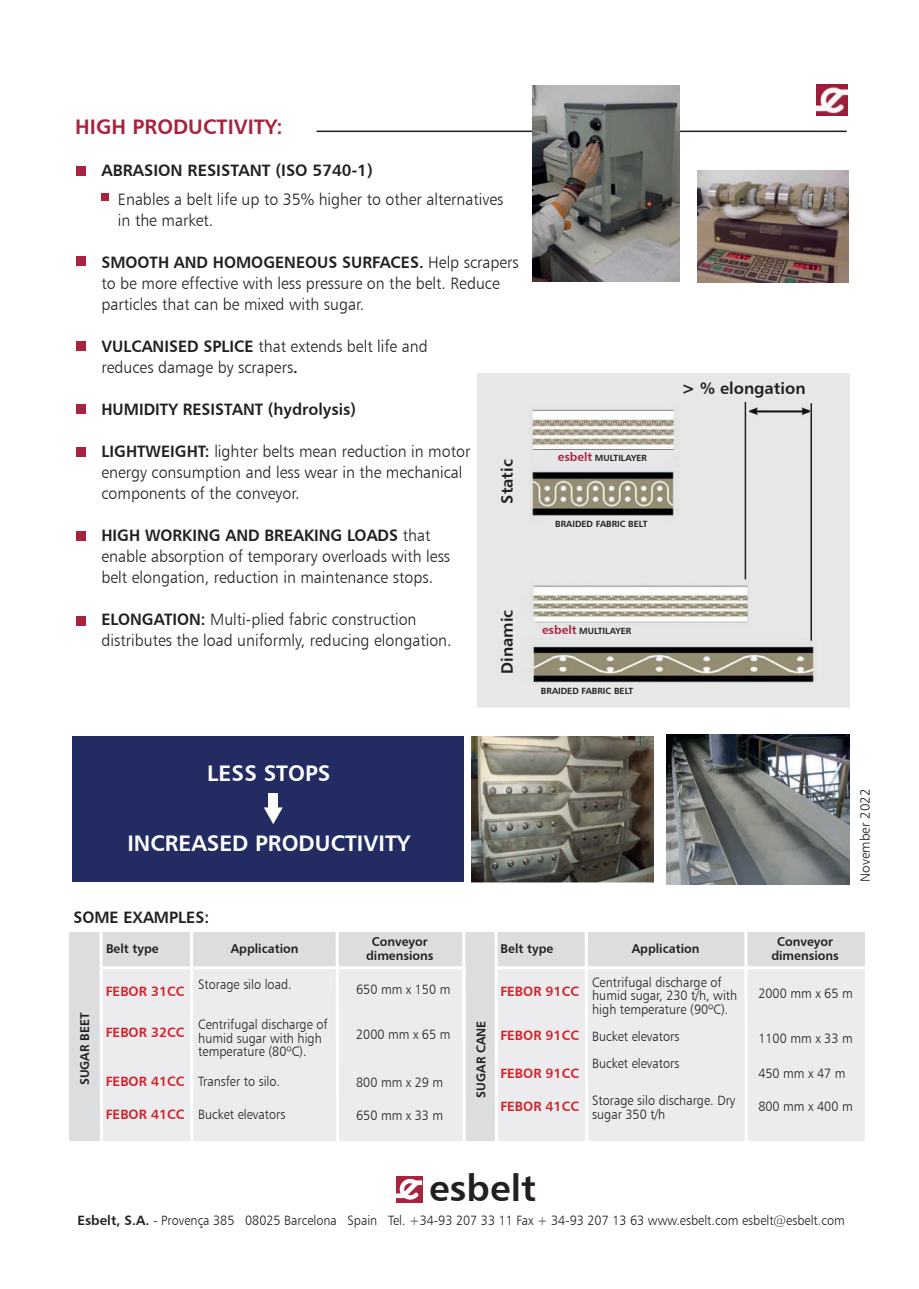
<style>
.page{position:relative;width:919px;height:1289px;background:#fff}
.page>*{position:absolute;margin:0;border:0;box-sizing:border-box;transform-origin:0 0}
.t1{font:37.2px "Humanist 777 BT Bold B";color:#231f20}
.t2{font:22.5px "Humanist 777 BT Bold B";color:#fff}
.t3{font:21px "Humanist 777 BT Bold B";color:#a9233d}
.t4{font:16.5px/21px "Humanist 777 BT Light B";color:#231f20}
.t5{font:16.5px "Humanist 777 BT Bold B";color:#231f20}
.t6{font:13.5px/13.5px "Humanist 777 BT Light B";color:#231f20;scale:.94 1}
.t7{font:13.5px "Humanist 777 BT Bold B";color:#d1232a}
.t8{font:13.5px "Humanist 777 BT Light B";color:#231f20}
.t9{font:12.75px/13.5px "Humanist 777 BT Bold B";color:#231f20;text-align:center}
.t10{font:9px "Humanist 777 BT Bold B";color:#231f20}
.s1{font-family:"Humanist 777 BT Light B"}
.s2{font-family:"Humanist 777 BT Bold B"}
.s3{font-size:12px;color:#a9233d}
</style>
<div class="page">
<div style="left:396px;top:1176px;width:26px;height:26px;background:#a9233d"></div>
<svg style="left:396px;top:1178px;width:26px;height:21px"></svg>
<img style="left:697px;top:170px;width:151px;height:112px">
<img style="left:472px;top:736px;width:181px;height:146px">
<img style="left:666px;top:735px;width:183px;height:149px">
<img style="left:477px;top:373px;width:372px;height:335px">
<hr style="left:744px;top:402px;width:2px;height:177px;background:#231f20">
<hr style="left:810px;top:403px;width:2px;height:237px;background:#231f20">
<img style="left:816px;top:85px;width:31px;height:31px">
<hr style="left:316px;top:131px;width:530px;height:1px;background:#231f20">
<img style="left:533px;top:85px;width:146px;height:196px">
<div style="left:72px;top:736px;width:391px;height:145px;background:#232c62"></div>
<svg style="left:264px;top:807px;width:19px;height:17px"></svg>
<div style="left:268px;top:793px;width:9px;height:18px;background:#fff"></div>
<div style="left:76px;top:166px;width:10px;height:10px;background:#a9233d"></div>
<div style="left:76px;top:256px;width:10px;height:10px;background:#a9233d"></div>
<div style="left:76px;top:341px;width:10px;height:10px;background:#a9233d"></div>
<div style="left:76px;top:404px;width:10px;height:10px;background:#a9233d"></div>
<div style="left:76px;top:446px;width:10px;height:10px;background:#a9233d"></div>
<div style="left:76px;top:530px;width:10px;height:10px;background:#a9233d"></div>
<div style="left:76px;top:615px;width:10px;height:10px;background:#a9233d"></div>
<div style="left:71px;top:936px;width:793px;height:204px;background:#ececee"></div>
<div style="left:69px;top:932px;width:31px;height:208px;background:#dcdddf"></div>
<div style="left:95px;top:932px;width:769px;height:37px;background:#dcdddf"></div>
<svg style="left:99px;top:932px;width:4px;height:209px"></svg>
<hr style="left:101px;top:966px;width:766px;height:3px;background:#fff">
<div style="left:465px;top:932px;width:30px;height:208px;background:#dcdddf"></div>
<hr style="left:190px;top:931px;width:3px;height:212px;background:#fff">
<svg style="left:335px;top:932px;width:4px;height:209px"></svg>
<hr style="left:462px;top:931px;width:3px;height:212px;background:#fff">
<svg style="left:494px;top:932px;width:4px;height:209px"></svg>
<svg style="left:584px;top:932px;width:4px;height:209px"></svg>
<hr style="left:744px;top:930px;width:3px;height:212px;background:#fff">
<div style="left:102px;top:194px;width:7px;height:7px;background:#a9233d"></div>
<p class="t3" style="left:75px;top:113px;width:209px">HIGH PRODUCTIVITY:</p>
<p class="t5" style="left:101px;top:160px;width:273px">ABRASION RESISTANT (ISO 5740-1)</p>
<p class="t4" style="left:118px;top:188px;width:387px">Enables a belt life up to 35% higher to other alternatives in the market.</p>
<p class="t5" style="left:101px;top:251px;width:419px">SMOOTH AND HOMOGENEOUS SURFACES. <span class="s1">Help scrapers</span></p>
<p class="t4" style="left:101px;top:272px;width:400px">to be more effective with less pressure on the belt. Reduce particles that can be mixed with sugar.</p>
<p class="t4" style="left:101px;top:335px;width:328px"><span class="s2">VULCANISED SPLICE</span> that extends belt life and reduces damage by scrapers<span class="s2">.</span></p>
<p class="t5" style="left:101px;top:398px;width:256px">HUMIDITY RESISTANT (hydrolysis)</p>
<p class="t4" style="left:101px;top:440px;width:370px"><span class="s2">LIGHTWEIGHT:</span> lighter belts mean reduction in motor energy consumption and less wear in the mechanical components of the conveyor.</p>
<p class="t5" style="left:101px;top:524px;width:330px">HIGH WORKING AND BREAKING LOADS <span class="s1">that</span></p>
<p class="t4" style="left:101px;top:545px;width:350px">enable absorption of temporary overloads with less belt elongation, reduction in maintenance stops.</p>
<p class="t4" style="left:101px;top:608px;width:352px"><span class="s2">ELONGATION:</span> Multi-plied fabric construction distributes the load uniformly, reducing elongation.</p>
<p class="t5" style="left:496px;top:503px;width:46px;rotate:-90deg">Static</p>
<p class="t5" style="left:496px;top:674px;width:66px;rotate:-90deg">Dinamic</p>
<p class="t10" style="left:557px;top:452px;width:91px"><span class="s3">esbelt</span> MULTILAYER</p>
<p class="t10" style="left:555px;top:518px;width:94px">BRAIDED FABRIC BELT</p>
<p class="t10" style="left:542px;top:625px;width:91px"><span class="s3">esbelt</span> MULTILAYER</p>
<p class="t10" style="left:541px;top:685px;width:94px">BRAIDED FABRIC BELT</p>
<p class="t5" style="left:681px;top:378px;width:126px">&gt; % elongation</p>
<h2 class="t2" style="left:207px;top:758px;width:125px">LESS STOPS</h2>
<h2 class="t2" style="left:127px;top:829px;width:284px">INCREASED PRODUCTIVITY</h2>
<p class="t5" style="left:73px;top:906px;width:137px">SOME EXAMPLES:</p>
<p class="t9" style="left:106px;top:941px;width:54px">Belt type</p>
<p class="t9" style="left:231px;top:941px;width:69px">Application</p>
<p class="t9" style="left:366px;top:934px;width:69px">Conveyor dimensions</p>
<p class="t9" style="left:500px;top:941px;width:54px">Belt type</p>
<p class="t9" style="left:631px;top:941px;width:69px">Application</p>
<p class="t9" style="left:771px;top:934px;width:69px">Conveyor dimensions</p>
<p class="t8" style="left:856px;top:882px;width:95px;rotate:-90deg">November 2022</p>
<p class="t6" style="left:198px;top:977px;width:101px">Storage silo load.</p>
<p class="t6" style="left:198px;top:1017px;width:139px">Centrifugal discharge of humid sugar with high temperature (80ºC).</p>
<p class="t6" style="left:198px;top:1074px;width:89px">Transfer to silo.</p>
<p class="t6" style="left:198px;top:1107px;width:94px">Bucket elevators</p>
<p class="t6" style="left:356px;top:982px;width:102px">650 mm x 150 m</p>
<p class="t6" style="left:356px;top:1027px;width:102px">2000 mm x 65 m</p>
<p class="t6" style="left:356px;top:1075px;width:94px">800 mm x 29 m</p>
<p class="t6" style="left:356px;top:1108px;width:94px">650 mm x 33 m</p>
<p class="t7" style="left:106px;top:982px;width:80px">FEBOR 31CC</p>
<p class="t7" style="left:106px;top:1023px;width:80px">FEBOR 32CC</p>
<p class="t7" style="left:106px;top:1073px;width:80px">FEBOR 41CC</p>
<p class="t7" style="left:106px;top:1106px;width:80px">FEBOR 41CC</p>
<p class="t9" style="left:77px;top:1085px;width:74px;rotate:-90deg">SUGAR BEET</p>
<p class="t9" style="left:474px;top:1097px;width:78px;rotate:-90deg">SUGAR CANE</p>
<p class="t7" style="left:500px;top:982px;width:80px">FEBOR 91CC</p>
<p class="t7" style="left:500px;top:1026px;width:80px">FEBOR 91CC</p>
<p class="t7" style="left:500px;top:1064px;width:80px">FEBOR 91CC</p>
<p class="t7" style="left:500px;top:1097px;width:80px">FEBOR 41CC</p>
<p class="t6" style="left:592px;top:974px;width:156px">Centrifugal discharge of humid sugar, 230 t/h, with high temperature (90ºC).</p>
<p class="t6" style="left:592px;top:1022px;width:94px;line-height:27px">Bucket elevators<br>Bucket elevators</p>
<p class="t6" style="left:592px;top:1093px;width:154px">Storage silo discharge. Dry sugar 350 t/h</p>
<h1 class="t1" style="left:429px;top:1164px;width:108px">esbelt</h1>
<p class="t6" style="left:758px;top:986px;width:102px">2000 mm x 65 m</p>
<p class="t6" style="left:758px;top:1031px;width:102px">1100 mm x 33 m</p>
<p class="t6" style="left:758px;top:1066px;width:94px">450 mm x 47 m</p>
<p class="t6" style="left:758px;top:1099px;width:102px">800 mm x 400 m</p>
<p class="t6" style="left:77px;top:1213px;width:817px"><span class="s2">Esbelt, S.A.</span> - Provença 385 08025 Barcelona Spain Tel. +34-93 207 33 11 Fax + 34-93 207 13 63 www.esbelt.com esbelt@esbelt.com</p>
</div>
